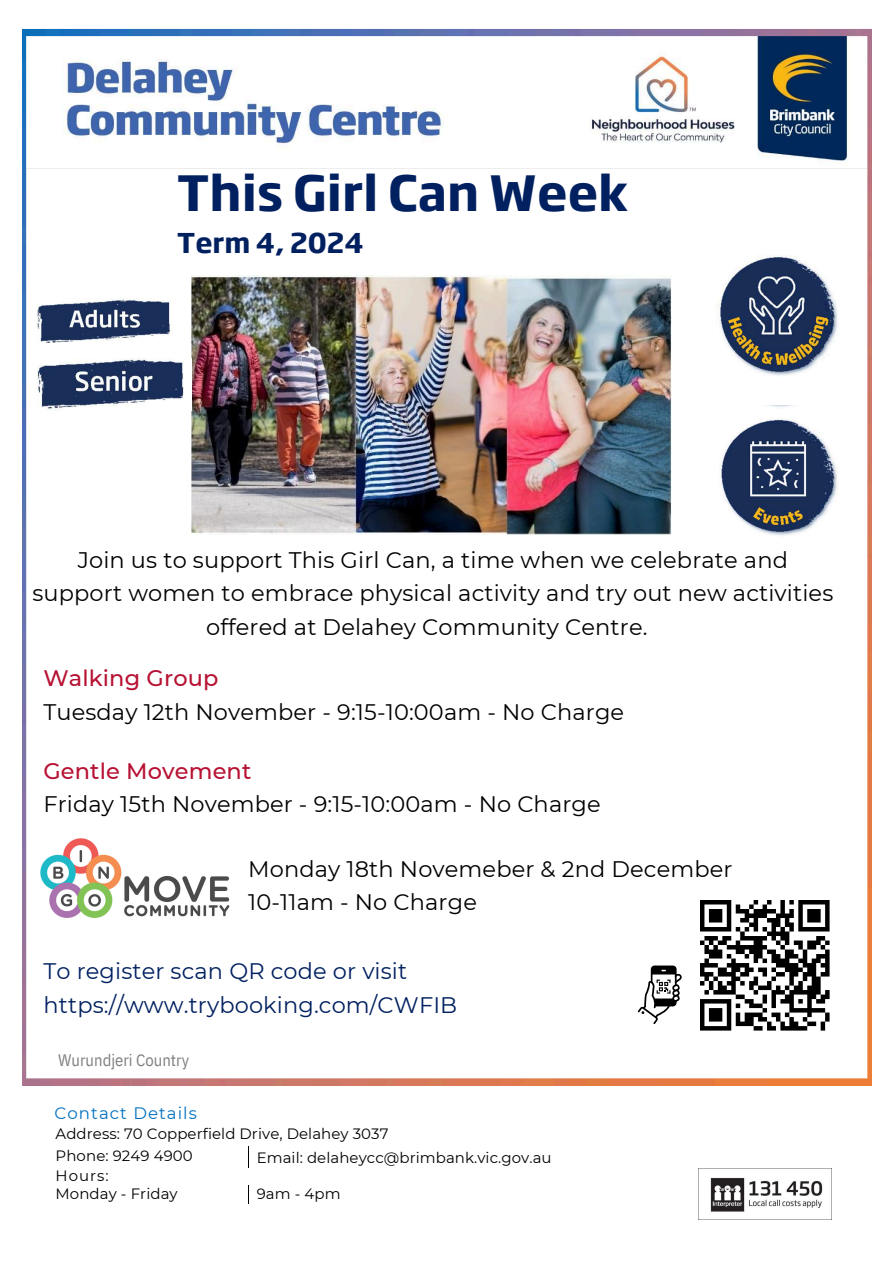
<style>
.page{position:relative;width:894px;height:1264px;background:#fff}
.page>*{position:absolute;margin:0;border:0;box-sizing:border-box;transform-origin:0 0}
.t1{font:700 48px "Soho Gothic Pro";color:#002060}
.t2{font:700 27px "Soho Gothic Pro";color:#002060}
.t3{font:22.5px/33.8px "Montserrat";letter-spacing:.005em;color:#000}
.t4{font:22.5px/33.8px "Montserrat";letter-spacing:.005em;color:#002060}
.t5{font:16.5px "IBM Plex Sans Cond";color:#808080}
.t6{font:16.5px "Montserrat";letter-spacing:.065em;color:#0070c0}
.t7{font:15px "Montserrat";letter-spacing:.005em;color:#000}
.s1{font-weight:500;color:#b71234}
</style>
<div class="page">
<svg style="left:248px;top:1146px;width:1px;height:21px"></svg>
<svg style="left:248px;top:1185px;width:1px;height:18px"></svg>
<img style="left:22px;top:29px;width:849px;height:1056px">
<img style="left:698px;top:1168px;width:133px;height:51px">
<div style="left:322px;top:886px;width:237px;height:22px;background:#fff"></div>
<div style="left:239px;top:922px;width:140px;height:19px;background:#fff"></div>
<img style="left:710px;top:250px;width:131px;height:133px">
<img style="left:191px;top:276px;width:480px;height:259px">
<img style="left:30px;top:358px;width:161px;height:52px">
<img style="left:713px;top:405px;width:129px;height:134px">
<img style="left:30px;top:298px;width:147px;height:44px">
<img style="left:700px;top:900px;width:129px;height:130px">
<img style="left:38px;top:836px;width:194px;height:84px">
<svg style="left:637px;top:965px;width:44px;height:59px"></svg>
<p class="t1" style="left:177px;top:154px;width:452px">This Girl Can Week</p>
<p class="t2" style="left:177px;top:220px;width:188px">Term 4, 2024</p>
<p class="t3" style="left:32px;top:542px;width:802px;text-align:center">Join us to support This Girl Can, a time when we celebrate and support women to embrace physical activity and try out new activities offered at Delahey Community Centre.</p>
<p class="t3" style="left:43px;top:661px;width:582px"><span class="s1">Walking Group<br></span>Tuesday 12th November - 9:15-10:00am - No Charge</p>
<p class="t3" style="left:43px;top:753px;width:558px"><span class="s1">Gentle Movement<br></span>Friday 15th November - 9:15-10:00am - No Charge</p>
<p class="t3" style="left:248px;top:851px;width:485px">Monday 18th Novemeber &amp; 2nd December<br>10-11am - No Charge</p>
<p class="t4" style="left:43px;top:954px;width:415px">To register scan QR code or visit https://www.trybooking.com/CWFIB</p>
<h2 class="t5" style="left:58px;top:1048px;width:132px">Wurundjeri Country</h2>
<p class="t6" style="left:55px;top:1102px;width:144px">Contact Details</p>
<h2 class="t7" style="left:56px;top:1146px;width:139px">Phone: 9249 4900</h2>
<p class="t7" style="left:56px;top:1166px;width:54px">Hours:</p>
<h2 class="t7" style="left:56px;top:1184px;width:123px">Monday - Friday</h2>
<p class="t7" style="left:56px;top:1124px;width:334px">Address: 70 Copperfield Drive, Delahey 3037</p>
<p class="t7" style="left:256px;top:1148px;width:296px">Email: delaheycc@brimbank.vic.gov.au</p>
<p class="t7" style="left:256px;top:1184px;width:85px">9am - 4pm</p>
</div>
